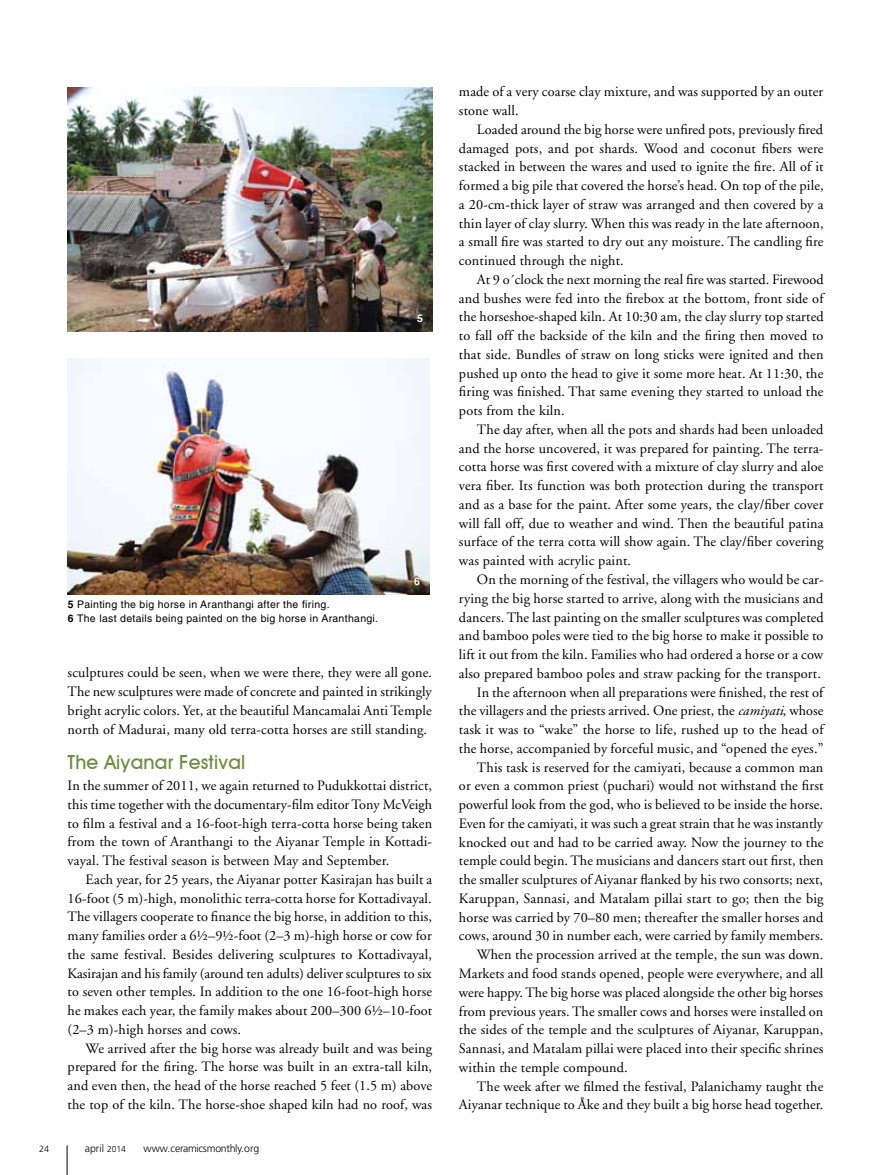
<style>
.page{position:relative;width:891px;height:1175px;background:#fff}
.page>*{position:absolute;margin:0;border:0;box-sizing:border-box;transform-origin:0 0}
.t1{font:500 19.5px "Avant Garde IT Cby BT";letter-spacing:.01em;color:#6f8d42}
.t2{font:14.25px/18.8px "Adobe Garamond";letter-spacing:.01em;color:#000;text-align:justify}
.t3{font:10.5px/13.5px "Helvetica";letter-spacing:.03em;color:#000}
.t4{font:300 10.5px "Frutiger";letter-spacing:-.015em;color:#000}
.t5{font:700 10.5px "Helvetica";color:#fff}
.t6{font:300 9px "Frutiger";color:#000}
.s1{font-weight:700}
.s2{font-size:8.55px}
.s3{font-style:italic}
</style>
<div class="page">
<svg style="left:67px;top:1145px;width:1px;height:29px"></svg>
<img style="left:68px;top:87px;width:364px;height:244px">
<img style="left:68px;top:358px;width:361px;height:236px">
<p class="t5" style="left:417px;top:312px;width:7px">5</p>
<p class="t3" style="left:68px;top:598px;width:312px"><span class="s1">5</span> Painting the big horse in Aranthangi after the firing.<br><span class="s1">6</span> The last details being painted on the big horse in Aranthangi.</p>
<p class="t5" style="left:414px;top:575px;width:7px">6</p>
<p class="t2" style="left:68px;top:664px;width:366px">sculptures could be seen, when we were there, they were all gone.<br>The new sculptures were made of concrete and painted in strikingly bright acrylic colors. Yet, at the beautiful Mancamalai Anti Temple north of Madurai, many old terra-cotta horses are still standing.</p>
<h1 class="t1" style="left:68px;top:750px;width:179px">The Aiyanar Festival</h1>
<p class="t2" style="left:68px;top:776px;width:366px">In the summer of 2011, we again returned to Pudukkottai district, this time together with the documentary-film editor Tony McVeigh to film a festival and a 16-foot-high terra-cotta horse being taken from the town of Aranthangi to the Aiyanar Temple in Kottadi&shy;vayal. The festival season is between May and September.</p>
<p class="t2" style="left:68px;top:870px;width:366px;text-indent:18px">Each year, for 25 years, the Aiyanar potter Kasirajan has built a 16-foot (5 m)-high, monolithic terra-cotta horse for Kottadivayal.<br>The villagers cooperate to finance the big horse, in addition to this, many families order a 6½–9½-foot (2–3 m)-high horse or cow for the same festival. Besides delivering sculptures to Kottadivayal, Kasirajan and his family (around ten adults) deliver sculptures to six to seven other temples. In addition to the one 16-foot-high horse he makes each year, the family makes about 200–300 6½–10-foot (2–3 m)-high horses and cows.</p>
<p class="t2" style="left:68px;top:1039px;width:366px;text-indent:18px">We arrived after the big horse was already built and was being prepared for the firing. The horse was built in an extra-tall kiln, and even then, the head of the horse reached 5 feet (1.5 m) above the top of the kiln. The horse-shoe shaped kiln had no roof, was</p>
<p class="t6" style="left:39px;top:1143px;width:12px">24</p>
<p class="t4" style="left:85px;top:1142px;width:43px">april <span class="s2">2014</span></p>
<p class="t4" style="left:144px;top:1142px;width:117px">www.ceramicsmonthly.org</p>
<p class="t2" style="left:459px;top:83px;width:366px">made of a very coarse clay mixture, and was supported by an outer stone wall.</p>
<p class="t2" style="left:459px;top:120px;width:366px;text-indent:18px">Loaded around the big horse were unfired pots, previously fired damaged pots, and pot shards. Wood and coconut fibers were stacked in between the wares and used to ignite the fire. All of it formed a big pile that covered the horse’s head. On top of the pile, a 20-cm-thick layer of straw was arranged and then covered by a thin layer of clay slurry. When this was ready in the late afternoon, a small fire was started to dry out any moisture. The candling fire continued through the night.</p>
<p class="t2" style="left:459px;top:270px;width:366px;text-indent:18px">At 9 o´clock the next morning the real fire was started. Firewood and bushes were fed into the firebox at the bottom, front side of the horseshoe-shaped kiln. At 10:30 am, the clay slurry top started to fall off the backside of the kiln and the firing then moved to that side. Bundles of straw on long sticks were ignited and then pushed up onto the head to give it some more heat. At 11:30, the firing was finished. That same evening they started to unload the pots from the kiln.</p>
<p class="t2" style="left:459px;top:420px;width:366px;text-indent:18px">The day after, when all the pots and shards had been unloaded and the horse uncovered, it was prepared for painting. The terra&shy;cotta horse was first covered with a mixture of clay slurry and aloe vera fiber. Its function was both protection during the transport and as a base for the paint. After some years, the clay/fiber cover will fall off, due to weather and wind. Then the beautiful patina surface of the terra cotta will show again. The clay/fiber covering was painted with acrylic paint.</p>
<p class="t2" style="left:477px;top:570px;width:348px">On the morning of the festival, the villagers who would be car-</p>
<p class="t2" style="left:459px;top:589px;width:366px">rying the big horse started to arrive, along with the musicians and</p>
<p class="t2" style="left:459px;top:608px;width:366px">dancers. The last painting on the smaller sculptures was completed</p>
<p class="t2" style="left:459px;top:627px;width:366px">and bamboo poles were tied to the big horse to make it possible to</p>
<p class="t2" style="left:459px;top:645px;width:366px">lift it out from the kiln. Families who had ordered a horse or a cow</p>
<p class="t2" style="left:459px;top:664px;width:364px">also prepared bamboo poles and straw packing for the transport.</p>
<p class="t2" style="left:477px;top:683px;width:348px">In the afternoon when all preparations were finished, the rest of</p>
<p class="t2" style="left:459px;top:702px;width:366px">the villagers and the priests arrived. One priest, the <span class="s3">camiyati</span>, whose</p>
<p class="t2" style="left:459px;top:720px;width:366px">task it was to “wake” the horse to life, rushed up to the head of</p>
<p class="t2" style="left:459px;top:739px;width:366px">the horse, accompanied by forceful music, and “opened the eyes.”</p>
<p class="t2" style="left:477px;top:758px;width:348px">This task is reserved for the camiyati, because a common man</p>
<p class="t2" style="left:459px;top:777px;width:366px">or even a common priest (puchari) would not withstand the first</p>
<p class="t2" style="left:459px;top:795px;width:366px">powerful look from the god, who is believed to be inside the horse.</p>
<p class="t2" style="left:459px;top:814px;width:366px">Even for the camiyati, it was such a great strain that he was instantly</p>
<p class="t2" style="left:459px;top:833px;width:366px">knocked out and had to be carried away. Now the journey to the</p>
<p class="t2" style="left:459px;top:852px;width:366px">temple could begin. The musicians and dancers start out first, then</p>
<p class="t2" style="left:459px;top:870px;width:366px">the smaller sculptures of Aiyanar flanked by his two consorts; next,</p>
<p class="t2" style="left:459px;top:889px;width:366px">Karuppan, Sannasi, and Matalam pillai start to go; then the big</p>
<p class="t2" style="left:459px;top:908px;width:366px">horse was carried by 70–80 men; thereafter the smaller horses and</p>
<p class="t2" style="left:459px;top:927px;width:366px">cows, around 30 in number each, were carried by family members.</p>
<p class="t2" style="left:477px;top:945px;width:348px">When the procession arrived at the temple, the sun was down.</p>
<p class="t2" style="left:459px;top:964px;width:366px">Markets and food stands opened, people were everywhere, and all</p>
<p class="t2" style="left:459px;top:983px;width:366px">were happy. The big horse was placed alongside the other big horses</p>
<p class="t2" style="left:459px;top:1002px;width:366px">from previous years. The smaller cows and horses were installed on</p>
<p class="t2" style="left:459px;top:1020px;width:366px">the sides of the temple and the sculptures of Aiyanar, Karuppan,</p>
<p class="t2" style="left:459px;top:1039px;width:366px">Sannasi, and Matalam pillai were placed into their specific shrines</p>
<p class="t2" style="left:459px;top:1058px;width:170px">within the temple compound.</p>
<p class="t2" style="left:477px;top:1077px;width:348px">The week after we filmed the festival, Palanichamy taught the</p>
<p class="t2" style="left:459px;top:1095px;width:366px">Aiyanar technique to Åke and they built a big horse head together.</p>
</div>
